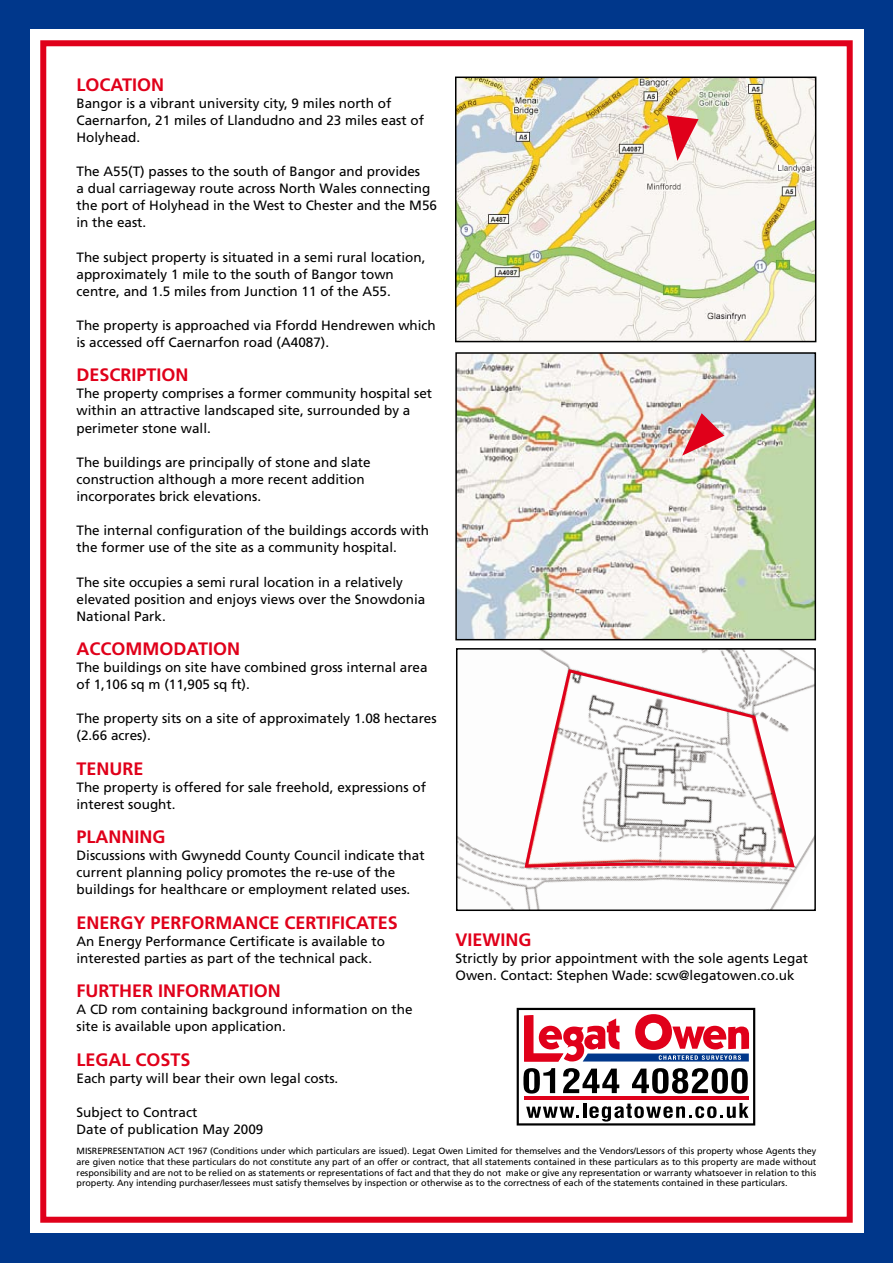
<style>
.page{position:relative;width:893px;height:1263px;background:#00378b}
.page>*{position:absolute;margin:0;border:0;box-sizing:border-box;transform-origin:0 0}
.t1{font:700 18px "Frutiger";color:#e0001a}
.t2{font:13.5px/17.1px "Frutiger";color:#000}
.t3{font:9px/10.8px "Frutiger";letter-spacing:-.005em;color:#000;text-align:justify}
</style>
<div class="page">
<div style="left:30px;top:30px;width:833px;height:1203px;background:#fff"></div>
<div style="left:40px;top:40px;width:813px;height:1183px;border:6px solid #e0001a"></div>
<svg style="left:517px;top:1008px;width:238px;height:117px"></svg>
<img style="left:459px;top:651px;width:354px;height:257px">
<div style="left:456px;top:648px;width:360px;height:263px;border:2px solid #000"></div>
<svg style="left:523px;top:671px;width:273px;height:198px"></svg>
<img style="left:458px;top:80px;width:355px;height:259px">
<div style="left:455px;top:77px;width:361px;height:265px;border:2px solid #000"></div>
<svg style="left:665px;top:103px;width:33px;height:58px"></svg>
<img style="left:458px;top:355px;width:355px;height:282px">
<div style="left:455px;top:352px;width:361px;height:288px;border:2px solid #000"></div>
<svg style="left:681px;top:407px;width:50px;height:49px;background:#d5959f"></svg>
<h1 class="t1" style="left:77px;top:74px;width:89px">LOCATION</h1>
<p class="t2" style="left:77px;top:94px;width:349px">Bangor is a vibrant university city, 9 miles north of<br>Caernarfon, 21 miles of Llandudno and 23 miles east of<br>Holyhead.</p>
<p class="t2" style="left:77px;top:163px;width:362px">The A55(T) passes to the south of Bangor and provides<br>a dual carriageway route across North Wales connecting the port of Holyhead in the West to Chester and the M56 in the east.</p>
<p class="t2" style="left:77px;top:248px;width:350px">The subject property is situated in a semi rural location, approximately 1 mile to the south of Bangor town centre, and 1.5 miles from Junction 11 of the A55.</p>
<p class="t2" style="left:77px;top:317px;width:361px">The property is approached via Ffordd Hendrewen which is accessed off Caernarfon road (A4087).</p>
<h1 class="t1" style="left:77px;top:364px;width:114px">DESCRIPTION</h1>
<p class="t2" style="left:77px;top:385px;width:357px">The property comprises a former community hospital set within an attractive landscaped site, surrounded by a perimeter stone wall.</p>
<p class="t2" style="left:77px;top:453px;width:296px">The buildings are principally of stone and slate construction although a more recent addition incorporates brick elevations.</p>
<p class="t2" style="left:77px;top:522px;width:354px">The internal configuration of the buildings accords with the former use of the site as a community hospital.</p>
<p class="t2" style="left:77px;top:573px;width:350px">The site occupies a semi rural location in a relatively elevated position and enjoys views over the Snowdonia<br>National Park.</p>
<h1 class="t1" style="left:77px;top:638px;width:165px">ACCOMMODATION</h1>
<p class="t2" style="left:77px;top:659px;width:353px">The buildings on site have combined gross internal area of 1,106 sq m (11,905 sq ft).</p>
<p class="t2" style="left:77px;top:710px;width:362px">The property sits on a site of approximately 1.08 hectares (2.66 acres).</p>
<h1 class="t1" style="left:77px;top:758px;width:69px">TENURE</h1>
<p class="t2" style="left:77px;top:778px;width:351px">The property is offered for sale freehold, expressions of interest sought.</p>
<h1 class="t1" style="left:77px;top:826px;width:90px">PLANNING</h1>
<p class="t2" style="left:77px;top:847px;width:350px">Discussions with Gwynedd County Council indicate that current planning policy promotes the re-use of the buildings for healthcare or employment related uses.</p>
<h1 class="t1" style="left:77px;top:912px;width:323px">ENERGY PERFORMANCE CERTIFICATES</h1>
<p class="t2" style="left:77px;top:932px;width:310px">An Energy Performance Certificate is available to interested parties as part of the technical pack.</p>
<h1 class="t1" style="left:77px;top:980px;width:206px">FURTHER INFORMATION</h1>
<p class="t2" style="left:77px;top:1001px;width:338px">A CD rom containing background information on the site is available upon application.</p>
<h1 class="t1" style="left:77px;top:1049px;width:116px">LEGAL COSTS</h1>
<p class="t2" style="left:77px;top:1069px;width:263px">Each party will bear their own legal costs.</p>
<p class="t2" style="left:77px;top:1103px;width:188px">Subject to Contract<br>Date of publication May 2009</p>
<h1 class="t1" style="left:455px;top:929px;width:78px">VIEWING</h1>
<p class="t2" style="left:455px;top:950px;width:354px">Strictly by prior appointment with the sole agents Legat<br>Owen. Contact: Stephen Wade: scw@legatowen.co.uk</p>
<p class="t3" style="left:77px;top:1145px;width:741px">MISREPRESENTATION ACT 1967 (Conditions under which particulars are issued). Legat Owen Limited for themselves and the Vendors/Lessors of this property whose Agents they are given notice that these particulars do not constitute any part of an offer or contract, that all statements contained in these particulars as to this property are made without responsibility and are not to be relied on as statements or representations of fact and that they do not make or give any representation or warranty whatsoever in relation to this property. Any intending purchaser/lessees must satisfy themselves by inspection or otherwise as to the correctness of each of the statements contained in these particulars.</p>
</div>
